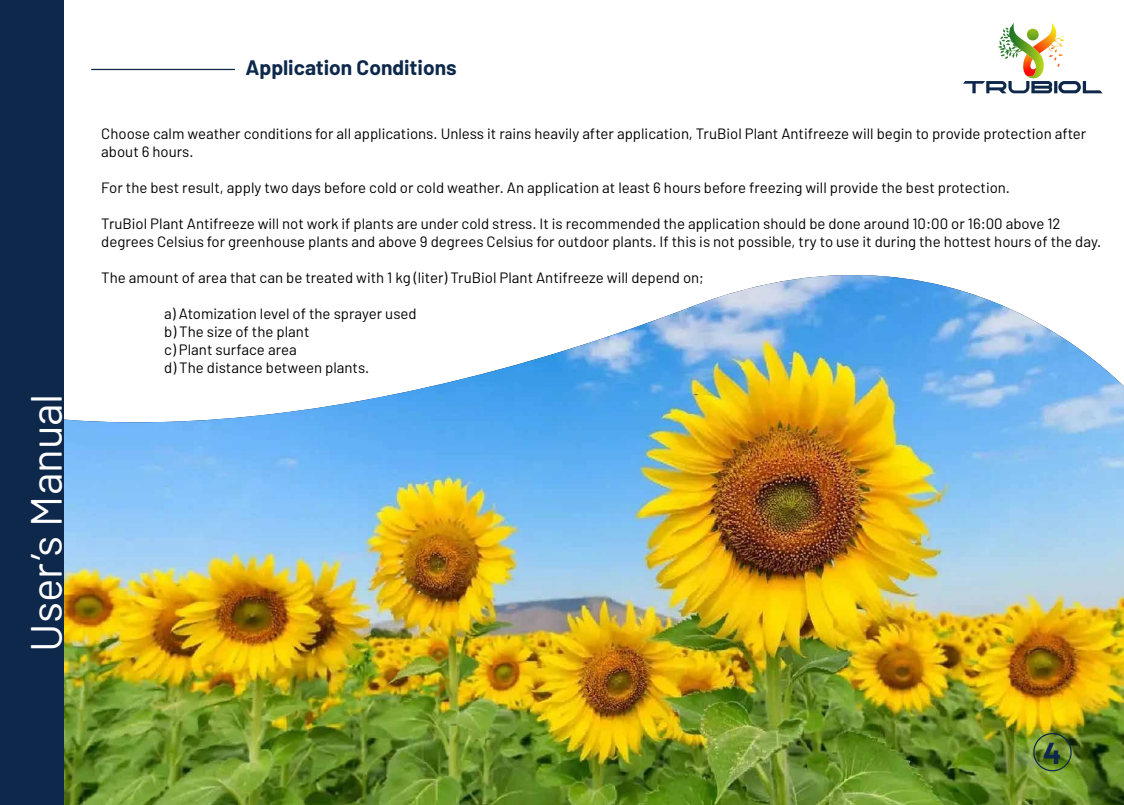
<style>
.page{position:relative;width:1124px;height:805px;background:#fff}
.page>*{position:absolute;margin:0;border:0;box-sizing:border-box;transform-origin:0 0}
.t1{font:43.75px "Barlow";color:#fff}
.t2{font:700 30.38px "Barlow";color:#0d284b}
.t3{font:700 21px "Barlow";color:#0d284b}
.t4{font:15px/18px "Barlow";color:#000}
</style>
<div class="page">
<img style="left:63px;top:196px;width:1060px;height:608px">
<img style="left:63px;top:275px;width:1060px;height:153px">
<div style="left:0;top:0;width:63px;height:804px;background:#0d284b"></div>
<svg style="left:963px;top:27px;width:139px;height:66px"></svg>
<hr style="left:91px;top:69px;width:144px;height:1px;background:#0d284b">
<div style="left:1033px;top:732px;width:38px;height:38px;border:1px solid #0d284b;border-radius:50%"></div>
<h1 class="t1" style="left:19px;top:651px;width:259px;rotate:-90deg">User’s Manual</h1>
<h3 class="t3" style="left:245px;top:54px;width:213px">Application Conditions</h3>
<p class="t4" style="left:101px;top:124px;width:986px">Choose calm weather conditions for all applications. Unless it rains heavily after application, TruBiol Plant Antifreeze will begin to provide protection after about 6 hours.</p>
<p class="t4" style="left:101px;top:178px;width:909px">For the best result, apply two days before cold or cold weather. An application at least 6 hours before freezing will provide the best protection.</p>
<p class="t4" style="left:101px;top:214px;width:1001px">TruBiol Plant Antifreeze will not work if plants are under cold stress. It is recommended the application should be done around 10:00 or 16:00 above 12 degrees Celsius for greenhouse plants and above 9 degrees Celsius for outdoor plants. If this is not possible, try to use it during the hottest hours of the day.</p>
<p class="t4" style="left:101px;top:268px;width:604px">The amount of area that can be treated with 1 kg (liter) TruBiol Plant Antifreeze will depend on;</p>
<p class="t4" style="left:164px;top:304px;width:254px">a) Atomization level of the sprayer used b) The size of the plant<br>c) Plant surface area<br>d) The distance between plants.</p>
<h2 class="t2" style="left:1043px;top:733px;width:20px">4</h2>
</div>
